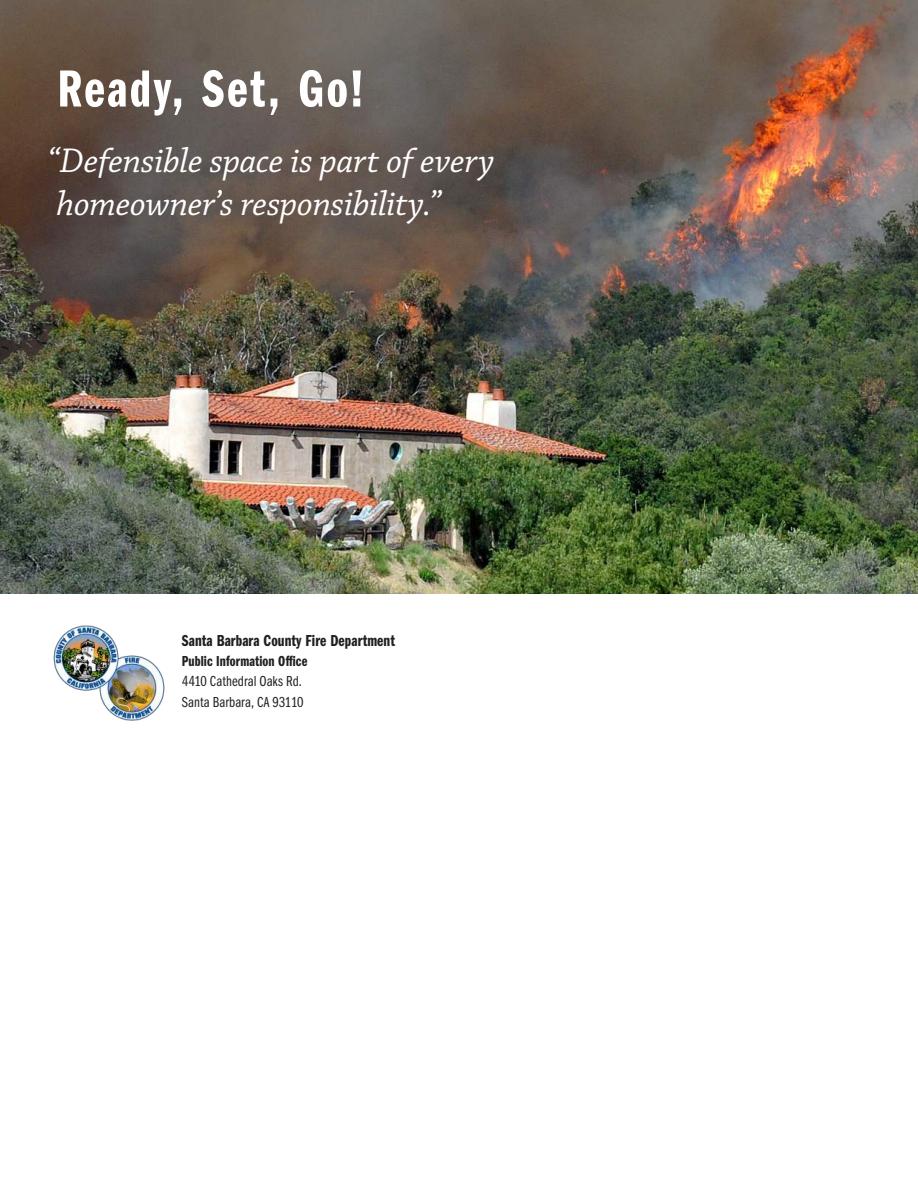
<style>
.page{position:relative;width:918px;height:1188px;background:#fff}
.page>*{position:absolute;margin:0;border:0;box-sizing:border-box;transform-origin:0 0}
.t1{font:54px "Franklin Gothic URW Com Dem";letter-spacing:.045em;color:#fff}
.t2{font:italic 36px/43.2px "Chaparral Pro";letter-spacing:-.005em;color:#fff}
.t3{font:16.5px "Franklin Gothic URW Com Dem";letter-spacing:.005em;color:#221f1f}
.t4{font:15px/20.2px "Franklin Gothic URW Com Boo";letter-spacing:.005em;color:#221f1f}
.t5{font:15px "Franklin Gothic URW Com Dem";letter-spacing:.01em;color:#221f1f}
</style>
<div class="page">
<img style="left:0;top:0;width:918px;height:594px">
<img style="left:53px;top:625px;width:112px;height:96px">
<h1 class="t1" style="left:57px;top:69px;width:309px">Ready, Set, Go!</h1>
<p class="t2" style="left:48px;top:142px;width:448px">“Defensible space is part of every homeowner’s responsibility.”</p>
<p class="t3" style="left:182px;top:635px;width:215px">Santa Barbara County Fire Department</p>
<p class="t5" style="left:182px;top:656px;width:127px">Public Information Office</p>
<p class="t4" style="left:182px;top:673px;width:123px">4410 Cathedral Oaks Rd.<br>Santa Barbara, CA 93110</p>
</div>
